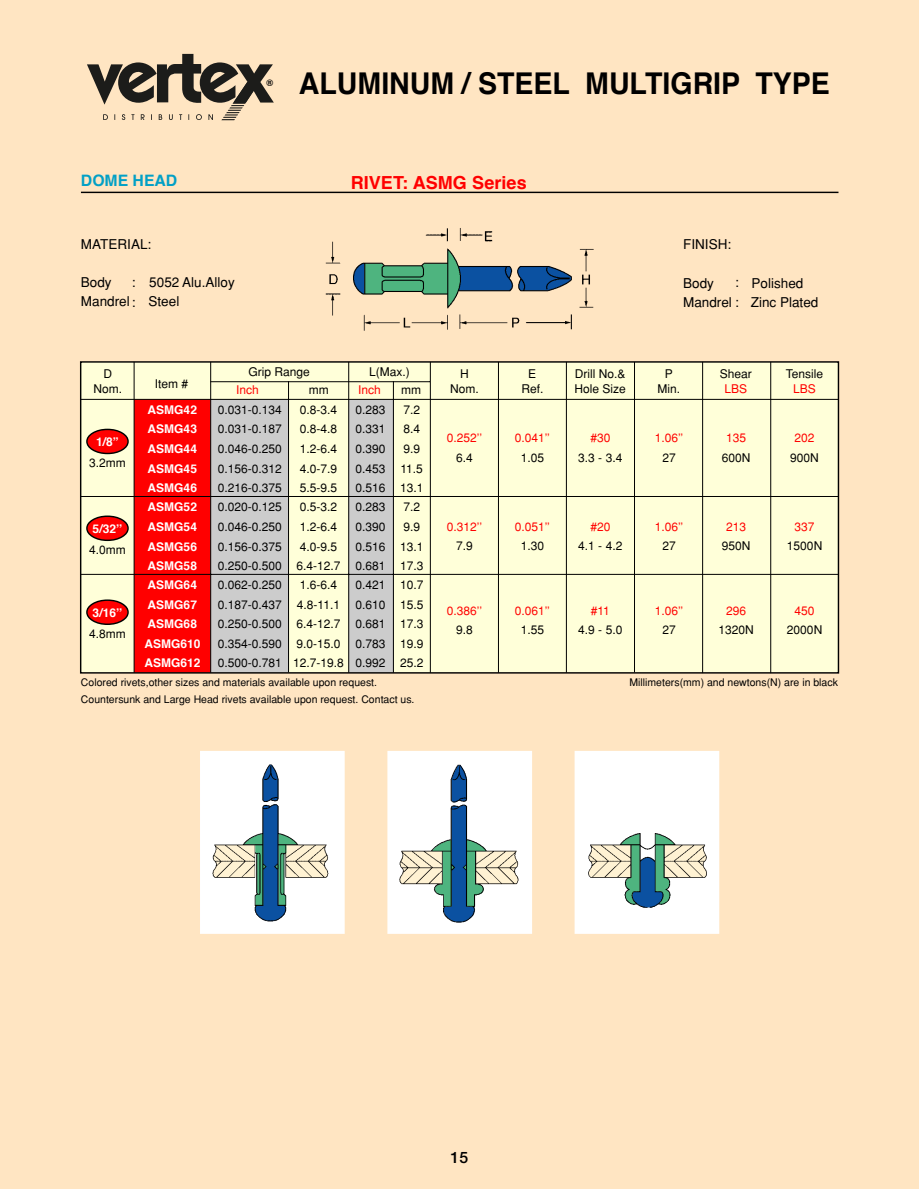
<style>
.page{position:relative;width:919px;height:1189px;background:#fff}
.page>*{position:absolute;margin:0;border:0;box-sizing:border-box;transform-origin:0 0}
.t1{font:700 30px "Helvetica";color:#000;scale:.95 1}
.t2{font:700 18px "Helvetica";letter-spacing:.005em;color:#f00}
.t3{font:700 15.75px "Helvetica";color:#02a0c6}
.t4{font:500 15.75px "Helvetica Neue";color:#000}
.t5{font:13.5px "Helvetica";color:#000}
.t6{font:12px/19.4px "Helvetica";color:#000;text-align:justify}
.t7{font:700 12px/19.4px "Helvetica";color:#fff;text-align:justify}
.t8{font:12px "Helvetica";color:#f00}
.t9{font:10.5px/16.5px "Helvetica";color:#000}
.t10{font:700 9px "Helvetica";color:#000}
</style>
<div class="page">
<div style="left:0;top:0;width:918px;height:1188px;background:#ffe5c2"></div>
<div style="left:574px;top:750px;width:145px;height:183px;background:#fff"></div>
<div style="left:200px;top:750px;width:144px;height:183px;background:#fff"></div>
<div style="left:387px;top:750px;width:145px;height:183px;background:#fff"></div>
<svg style="left:80px;top:191px;width:759px;height:3px;background:#847664"></svg>
<div style="left:82px;top:363px;width:754px;height:17px;background:#ffffd9"></div>
<svg style="left:80px;top:380px;width:758px;height:293px;background:#efd5ba"></svg>
<img style="left:325px;top:228px;width:269px;height:103px">
<img style="left:392px;top:764px;width:132px;height:170px">
<img style="left:202px;top:750px;width:133px;height:172px">
<img style="left:582px;top:750px;width:137px;height:158px">
<svg style="left:87px;top:54px;width:187px;height:66px"></svg>
<p class="t10" style="left:266px;top:74px;width:8px">®</p>
<h1 class="t1" style="left:299px;top:56px;width:560px">ALUMINUM / STEEL MULTIGRIP TYPE</h1>
<h3 class="t3" style="left:81px;top:167px;width:98px">DOME HEAD</h3>
<h2 class="t2" style="left:350px;top:166px;width:177px">RIVET: ASMG Series</h2>
<p class="t5" style="left:81px;top:236px;width:72px">MATERIAL:</p>
<p class="t5" style="left:81px;top:274px;width:32px">Body</p>
<p class="t5" style="left:149px;top:274px;width:87px">5052 Alu.Alloy</p>
<p class="t5" style="left:81px;top:293px;width:56px">Mandrel:</p>
<p class="t5" style="left:148px;top:293px;width:32px">Steel</p>
<p class="t5" style="left:132px;top:274px;width:5px">:</p>
<p class="t5" style="left:682px;top:236px;width:50px">FINISH:</p>
<p class="t5" style="left:682px;top:275px;width:32px">Body</p>
<p class="t5" style="left:751px;top:275px;width:53px">Polished</p>
<p class="t5" style="left:682px;top:294px;width:57px">Mandrel :</p>
<p class="t5" style="left:750px;top:294px;width:69px">Zinc Plated</p>
<p class="t5" style="left:734px;top:274px;width:5px">:</p>
<p class="t6" style="left:93px;top:365px;width:30px;line-height:15px;text-align:center">D<br>Nom.</p>
<p class="t6" style="left:155px;top:374px;width:35px">Item #</p>
<p class="t6" style="left:248px;top:362px;width:63px">Grip Range</p>
<p class="t8" style="left:236px;top:383px;width:24px">Inch</p>
<p class="t6" style="left:309px;top:380px;width:21px">mm</p>
<p class="t6" style="left:369px;top:362px;width:42px">L(Max.)</p>
<p class="t8" style="left:358px;top:383px;width:24px">Inch</p>
<p class="t6" style="left:401px;top:380px;width:21px">mm</p>
<p class="t7" style="left:147px;top:399px;width:51px">ASMG42<br>ASMG43<br>ASMG44<br>ASMG45<br>ASMG46<br>ASMG52<br>ASMG54</p>
<p class="t7" style="left:144px;top:536px;width:58px;text-align:left">ASMG56<br>ASMG58<br>ASMG64<br>ASMG67<br>ASMG68<br>ASMG610<br>ASMG612</p>
<p class="t6" style="left:400px;top:400px;width:25px;text-align:left">7.2<br>8.4<br>9.9<br>11.5<br>13.1<br>7.2<br>9.9</p>
<p class="t6" style="left:400px;top:537px;width:25px">13.1<br>17.3<br>10.7<br>15.5<br>17.3<br>19.9<br>25.2</p>
<p class="t6" style="left:355px;top:400px;width:32px">0.283<br>0.331<br>0.390<br>0.453<br>0.516<br>0.283<br>0.390</p>
<p class="t6" style="left:355px;top:537px;width:32px">0.516<br>0.681<br>0.421<br>0.610<br>0.681<br>0.783<br>0.992</p>
<p class="t9" style="left:81px;top:673px;width:335px">Colored rivets,other sizes and materials available upon request.<br>Countersunk and Large Head rivets available upon request. Contact us.</p>
<p class="t6" style="left:300px;top:400px;width:39px">0.8-3.4<br>0.8-4.8<br>1.2-6.4<br>4.0-7.9<br>5.5-9.5<br>0.5-3.2<br>1.2-6.4</p>
<p class="t6" style="left:293px;top:537px;width:52px;text-align:center">4.0-9.5<br>6.4-12.7<br>1.6-6.4<br>4.8-11.1<br>6.4-12.7<br>9.0-15.0<br>12.7-19.8</p>
<p class="t6" style="left:217px;top:400px;width:66px">0.031-0.134<br>0.031-0.187<br>0.046-0.250<br>0.156-0.312<br>0.216-0.375<br>0.020-0.125<br>0.046-0.250</p>
<p class="t6" style="left:217px;top:537px;width:66px">0.156-0.375<br>0.250-0.500<br>0.062-0.250<br>0.187-0.437<br>0.250-0.500<br>0.354-0.590<br>0.500-0.781</p>
<p class="t7" style="left:96px;top:431px;width:24px">1/8’’</p>
<p class="t6" style="left:89px;top:452px;width:38px">3.2mm</p>
<p class="t7" style="left:93px;top:518px;width:31px">5/32’’</p>
<p class="t6" style="left:89px;top:539px;width:38px">4.0mm</p>
<p class="t7" style="left:93px;top:602px;width:31px">3/16’’</p>
<p class="t6" style="left:89px;top:623px;width:38px">4.8mm</p>
<p class="t6" style="left:450px;top:365px;width:30px;line-height:15px;text-align:center">H<br>Nom.</p>
<p class="t6" style="left:521px;top:365px;width:24px;line-height:15px;text-align:center">E<br>Ref.</p>
<p class="t6" style="left:574px;top:365px;width:53px;line-height:15px">Drill No.&amp;<br>Hole Size</p>
<p class="t6" style="left:657px;top:365px;width:24px;line-height:15px;text-align:center">P<br>Min.</p>
<p class="t6" style="left:719px;top:363px;width:34px">Shear</p>
<p class="t8" style="left:724px;top:381px;width:24px">LBS</p>
<p class="t6" style="left:785px;top:363px;width:39px">Tensile</p>
<p class="t8" style="left:792px;top:381px;width:24px">LBS</p>
<p class="t8" style="left:446px;top:431px;width:37px">0.252’’</p>
<p class="t6" style="left:456px;top:447px;width:18px">6.4</p>
<p class="t8" style="left:514px;top:431px;width:37px">0.041’’</p>
<p class="t6" style="left:520px;top:447px;width:25px">1.05</p>
<p class="t8" style="left:590px;top:431px;width:22px">#30</p>
<p class="t6" style="left:578px;top:447px;width:46px">3.3 - 3.4</p>
<p class="t8" style="left:654px;top:431px;width:30px">1.06’’</p>
<p class="t6" style="left:662px;top:447px;width:15px">27</p>
<p class="t8" style="left:725px;top:431px;width:22px">135</p>
<p class="t6" style="left:721px;top:447px;width:30px">600N</p>
<p class="t8" style="left:794px;top:431px;width:22px">202</p>
<p class="t6" style="left:789px;top:447px;width:30px">900N</p>
<p class="t8" style="left:446px;top:519px;width:37px">0.312’’</p>
<p class="t6" style="left:456px;top:535px;width:18px">7.9</p>
<p class="t8" style="left:514px;top:519px;width:37px">0.051’’</p>
<p class="t6" style="left:520px;top:535px;width:25px">1.30</p>
<p class="t8" style="left:590px;top:519px;width:22px">#20</p>
<p class="t6" style="left:578px;top:535px;width:46px">4.1 - 4.2</p>
<p class="t8" style="left:654px;top:519px;width:30px">1.06’’</p>
<p class="t6" style="left:662px;top:535px;width:15px">27</p>
<p class="t8" style="left:725px;top:519px;width:22px">213</p>
<p class="t6" style="left:721px;top:535px;width:30px">950N</p>
<p class="t8" style="left:794px;top:519px;width:22px">337</p>
<p class="t6" style="left:786px;top:535px;width:37px">1500N</p>
<p class="t8" style="left:446px;top:603px;width:37px">0.386’’</p>
<p class="t6" style="left:456px;top:620px;width:18px">9.8</p>
<p class="t8" style="left:514px;top:603px;width:37px">0.061’’</p>
<p class="t6" style="left:520px;top:620px;width:25px">1.55</p>
<p class="t8" style="left:590px;top:603px;width:21px">#11</p>
<p class="t6" style="left:578px;top:620px;width:46px">4.9 - 5.0</p>
<p class="t8" style="left:654px;top:603px;width:30px">1.06’’</p>
<p class="t6" style="left:662px;top:620px;width:15px">27</p>
<p class="t8" style="left:725px;top:603px;width:22px">296</p>
<p class="t6" style="left:718px;top:620px;width:37px">1320N</p>
<p class="t8" style="left:794px;top:603px;width:22px">450</p>
<p class="t6" style="left:786px;top:620px;width:37px">2000N</p>
<p class="t9" style="left:629px;top:673px;width:210px">Millimeters(mm) and newtons(N) are in black</p>
<h3 class="t4" style="left:450px;top:1147px;width:19px">15</h3>
</div>
